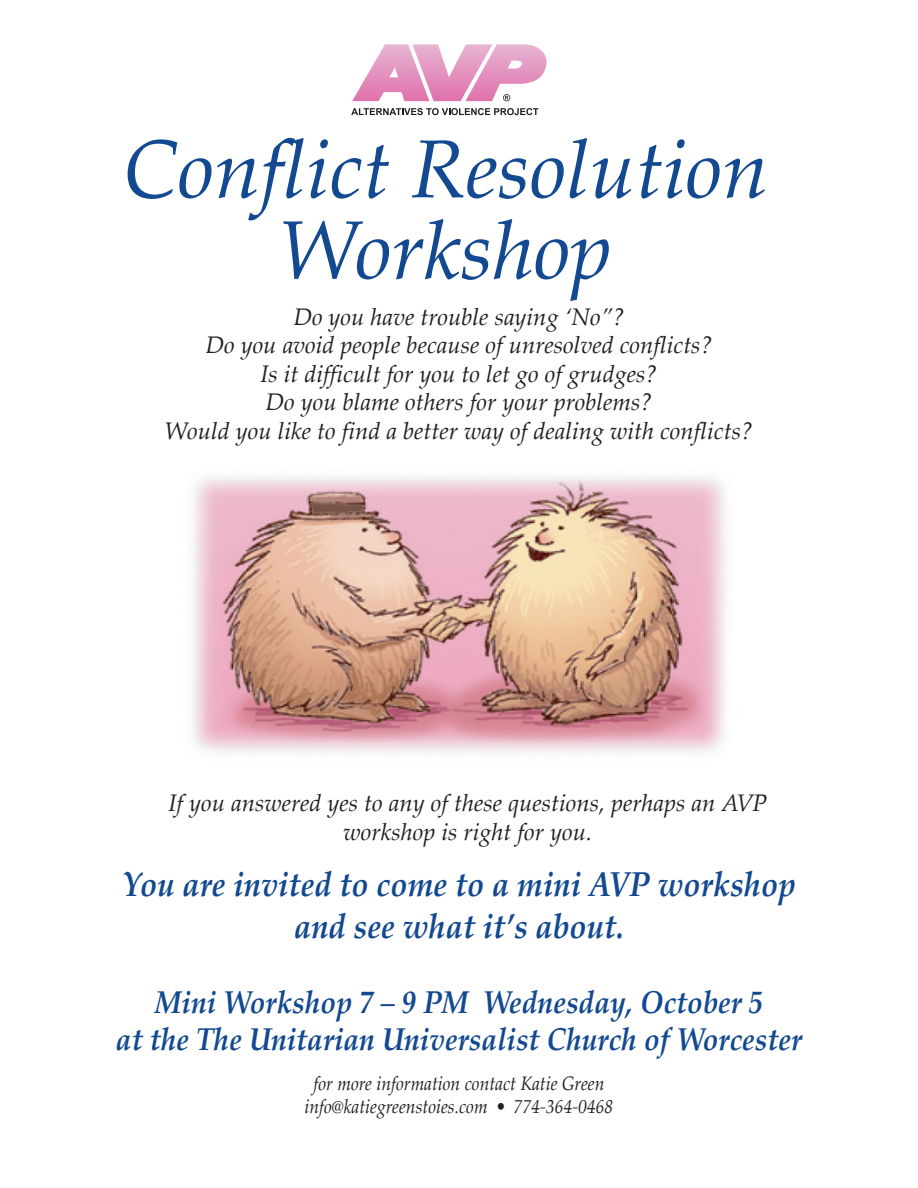
<style>
.page{position:relative;width:918px;height:1188px;background:#fff}
.page>*{position:absolute;margin:0;border:0;box-sizing:border-box;transform-origin:0 0}
.t1{font:italic 82.5px/81px "Palatino Linotype";color:#124990;text-align:center}
.t2{font:italic 700 34.5px/41.2px "Palatino Linotype";color:#124990;text-align:center;scale:.9 1}
.t3{font:italic 700 31.5px/37.5px "Palatino Linotype";color:#124990;text-align:center;scale:.9 1}
.t4{font:italic 24px/28.5px "Palatino Linotype";color:#231f20;text-align:center}
.t5{font:italic 19.5px/23.2px "Palatino Linotype";color:#231f20;text-align:center;scale:.9 1}
</style>
<div class="page">
<img style="left:193px;top:477px;width:533px;height:275px">
<svg style="left:351px;top:108px;width:187px;height:7px"></svg>
<svg style="left:352px;top:44px;width:195px;height:57px"></svg>
<h1 class="t1" style="left:123px;top:125px;width:647px">Conflict Resolution<br>Workshop</h1>
<p class="t4" style="left:165px;top:301px;width:590px">Do you have trouble saying ‘No”?<br>Do you avoid people because of unresolved conflicts?<br>Is it difficult for you to let go of grudges?<br>Do you blame others for your problems?<br>Would you like to find a better way of dealing with conflicts?</p>
<p class="t4" style="left:168px;top:788px;width:600px">If you answered yes to any of these questions, perhaps an AVP workshop is right for you.</p>
<h2 class="t2" style="left:122px;top:863px;width:750px">You are invited to come to a mini AVP workshop and see what it’s about.</h2>
<h3 class="t3" style="left:116px;top:982px;width:764px">Mini Workshop 7 – 9 PM Wednesday, October 5<br>at the The Unitarian Universalist Church of Worcester</h3>
<p class="t5" style="left:305px;top:1071px;width:345px">for more information contact Katie Green info@katiegreenstoies.com • 774-364-0468</p>
</div>
